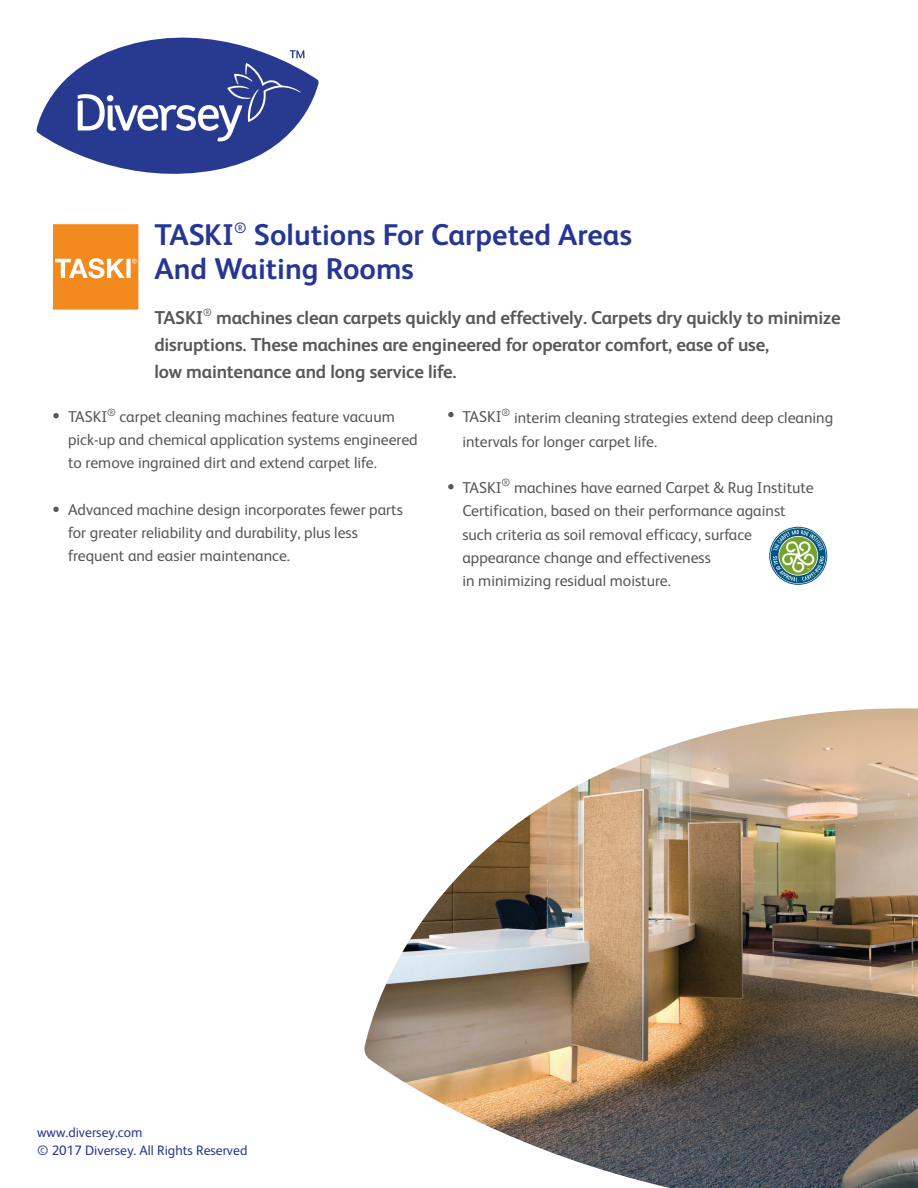
<style>
.page{position:relative;width:918px;height:1188px;background:#fff}
.page>*{position:absolute;margin:0;border:0;box-sizing:border-box;transform-origin:0 0}
.ParaStyle02-Leading{font:700 30px "FS Albert";color:#263692}
.ParaStyle03-Leading{font:700 18.6px/27px "FS Albert";letter-spacing:-.01em;color:#57585a}
.ParaStyle03-Leading-2{font:15.75px/23.2px "FS Albert";color:#57585a}
.t1{font:13.65px "FS Albert";color:#273a90}
.ParaStyle03-Leading-3{font:10.5px "FS Albert";color:#57585a}
</style>
<div class="page">
<svg style="left:36px;top:37px;width:283px;height:137px"></svg>
<svg style="left:78px;top:50px;width:227px;height:92px;background:#4c5ca3"></svg>
<img style="left:364px;top:708px;width:554px;height:480px">
<svg style="left:53px;top:224px;width:85px;height:86px;background:#f49638"></svg>
<svg style="left:448px;top:412px;width:6px;height:5px"></svg>
<svg style="left:448px;top:484px;width:6px;height:5px"></svg>
<svg style="left:53px;top:507px;width:6px;height:5px"></svg>
<svg style="left:53px;top:413px;width:6px;height:5px"></svg>
<div style="left:770px;top:527px;width:57px;height:58px;border:1px solid #005480;border-radius:50%"></div>
<svg style="left:771px;top:528px;width:55px;height:55px"></svg>
<svg style="left:773px;top:530px;width:51px;height:51px"></svg>
<p class="ParaStyle02-Leading" style="left:154px;top:217px;width:479px">TASKI<sup>®</sup> Solutions For Carpeted Areas</p>
<p class="ParaStyle02-Leading" style="left:154px;top:252px;width:261px">And Waiting Rooms</p>
<p class="ParaStyle03-Leading" style="left:154px;top:304px;width:688px">TASKI<sup>®</sup> machines clean carpets quickly and effectively. Carpets dry quickly to minimize disruptions. These machines are engineered for operator comfort, ease of use,<br>low maintenance and long service life.</p>
<p class="ParaStyle03-Leading-2" style="left:68px;top:405px;width:351px">TASKI<sup>®</sup> carpet cleaning machines feature vacuum pick-up and chemical application systems engineered to remove ingrained dirt and extend carpet life.</p>
<p class="ParaStyle03-Leading-2" style="left:68px;top:498px;width:336px">Advanced machine design incorporates fewer parts for greater reliability and durability, plus less frequent and easier maintenance.</p>
<p class="ParaStyle03-Leading-2" style="left:462px;top:406px;width:372px">TASKI<sup>®</sup> interim cleaning strategies extend deep cleaning intervals for longer carpet life.</p>
<p class="ParaStyle03-Leading-2" style="left:462px;top:476px;width:41px">TASKI</p>
<p class="ParaStyle03-Leading-3" style="left:502px;top:476px;width:10px">®</p>
<p class="ParaStyle03-Leading-2" style="left:462px;top:476px;width:353px;text-indent:52px">machines have earned Carpet &amp; Rug Institute Certification, based on their performance against such criteria as soil removal efficacy, surface appearance change and effectiveness<br>in minimizing residual moisture.</p>
<p class="t1" style="left:37px;top:1125px;width:107px">www.diversey.com</p>
<p class="t1" style="left:37px;top:1143px;width:212px">© 2017 Diversey. All Rights Reserved</p>
</div>
